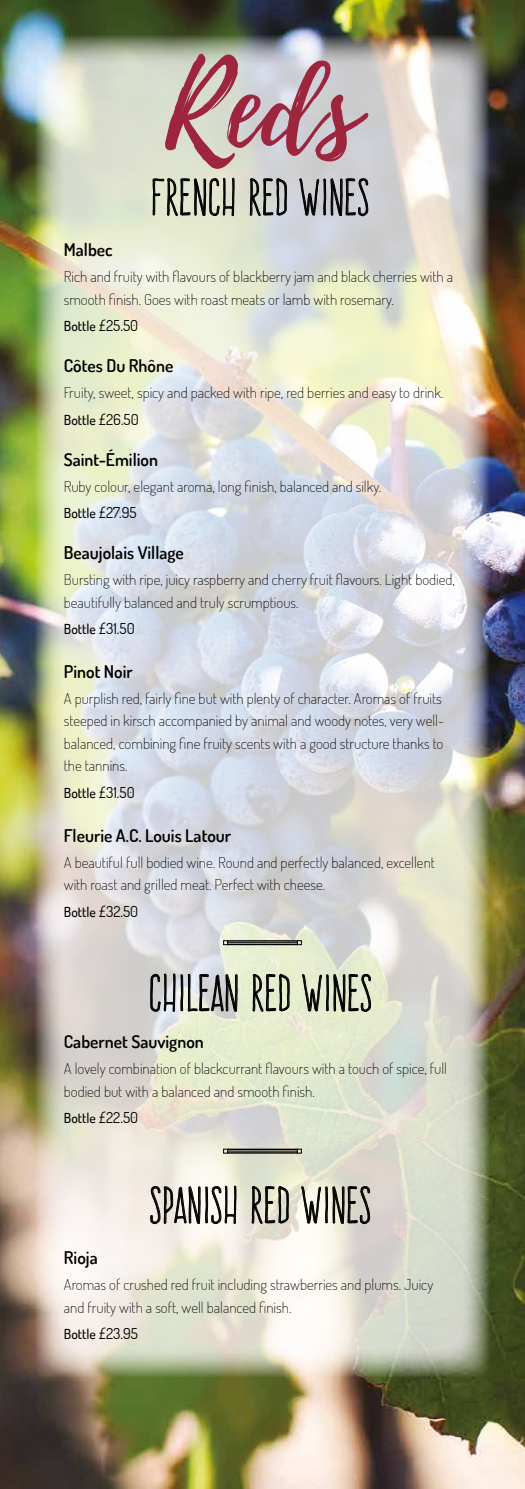
<style>
.page{position:relative;width:525px;height:1489px;background:#fff}
.page>*{position:absolute;margin:0;border:0;box-sizing:border-box;transform-origin:0 0}
.t1{font:115px "Playlist Script";color:#9d253e}
.t2{font:45px "Frente H1";color:#000}
.t3{font:600 17.5px "Dosis";color:#000}
.t4{font:200 15px/22.5px "Dosis";color:#000}
.t5{font:500 13.75px "Dosis";color:#000}
.s1{font-weight:400;font-size:15px}
</style>
<div class="page">
<img style="left:0;top:0;width:524px;height:1488px">
<img style="left:35px;top:35px;width:454px;height:1341px">
<svg style="left:152px;top:164px;width:82px;height:74px;background:#c3c6b1"></svg>
<svg style="left:249px;top:164px;width:38px;height:89px;background:#b9bdbb"></svg>
<svg style="left:299px;top:164px;width:69px;height:70px;background:#afb0b6"></svg>
<svg style="left:252px;top:960px;width:38px;height:88px;background:#c9cfb4"></svg>
<svg style="left:302px;top:960px;width:69px;height:70px;background:#c2c8b0"></svg>
<svg style="left:150px;top:1167px;width:86px;height:78px"></svg>
<svg style="left:251px;top:1172px;width:38px;height:88px;background:#cac9ba"></svg>
<svg style="left:301px;top:1172px;width:69px;height:70px;background:#c6c3b8"></svg>
<hr style="left:227px;top:940px;width:70px;height:1px;background:#000">
<hr style="left:227px;top:942px;width:70px;height:1px;background:#000">
<hr style="left:227px;top:943px;width:70px;height:2px;background:#000">
<svg style="left:150px;top:897px;width:89px;height:136px;background:#cccecc"></svg>
<svg style="left:297px;top:940px;width:5px;height:5px"></svg>
<hr style="left:227px;top:1148px;width:70px;height:1px;background:#000">
<hr style="left:227px;top:1150px;width:70px;height:1px;background:#000">
<hr style="left:227px;top:1152px;width:70px;height:1px;background:#000">
<svg style="left:223px;top:1148px;width:5px;height:5px"></svg>
<svg style="left:297px;top:1148px;width:5px;height:5px"></svg>
<h1 class="t1" style="left:165px;top:24px;width:196px">Reds</h1>
<h2 class="t2" style="left:151px;top:172px;width:219px">FRENCH RED WINES</h2>
<p class="t3" style="left:64px;top:238px;width:50px">Malbec</p>
<p class="t4" style="left:64px;top:265px;width:390px">Rich and fruity with flavours of blackberry jam and black cherries with a smooth finish. Goes with roast meats or lamb with rosemary.</p>
<p class="t5" style="left:64px;top:317px;width:76px">Bottle <span class="s1">£25.50</span></p>
<p class="t3" style="left:64px;top:354px;width:111px">Côtes Du Rhône</p>
<p class="t4" style="left:64px;top:381px;width:381px">Fruity, sweet, spicy and packed with ripe, red berries and easy to drink.</p>
<p class="t5" style="left:64px;top:410px;width:76px">Bottle <span class="s1">£26.50</span></p>
<p class="t3" style="left:64px;top:448px;width:96px">Saint-Émilion</p>
<p class="t4" style="left:64px;top:474px;width:319px">Ruby colour, elegant aroma, long finish, balanced and silky.</p>
<p class="t5" style="left:64px;top:504px;width:74px">Bottle <span class="s1">£27.95</span></p>
<p class="t3" style="left:64px;top:541px;width:121px">Beaujolais Village</p>
<p class="t4" style="left:64px;top:568px;width:392px">Bursting with ripe, juicy raspberry and cherry fruit flavours. Light bodied, beautifully balanced and truly scrumptious.</p>
<p class="t5" style="left:64px;top:620px;width:72px">Bottle <span class="s1">£31.50</span></p>
<p class="t3" style="left:64px;top:660px;width:70px">Pinot Noir</p>
<p class="t4" style="left:64px;top:686px;width:381px">A purplish red, fairly fine but with plenty of character. Aromas of fruits steeped in kirsch accompanied by animal and woody notes, very well&shy;balanced, combining fine fruity scents with a good structure thanks to the tannins.</p>
<p class="t5" style="left:64px;top:783px;width:72px">Bottle <span class="s1">£31.50</span></p>
<p class="t3" style="left:64px;top:823px;width:169px">Fleurie A.C. Louis Latour</p>
<p class="t4" style="left:64px;top:850px;width:372px">A beautiful full bodied wine. Round and perfectly balanced, excellent with roast and grilled meat. Perfect with cheese.</p>
<p class="t5" style="left:64px;top:902px;width:76px">Bottle <span class="s1">£32.50</span></p>
<h2 class="t2" style="left:148px;top:967px;width:225px">CHILEAN RED WINES</h2>
<p class="t3" style="left:64px;top:1030px;width:141px">Cabernet Sauvignon</p>
<p class="t4" style="left:64px;top:1057px;width:384px">A lovely combination of blackcurrant flavours with a touch of spice, full bodied but with a balanced and smooth finish.</p>
<p class="t5" style="left:64px;top:1109px;width:76px">Bottle <span class="s1">£22.50</span></p>
<h2 class="t2" style="left:149px;top:1179px;width:223px">SPANISH RED WINES</h2>
<p class="t3" style="left:64px;top:1246px;width:35px">Rioja</p>
<p class="t4" style="left:64px;top:1272px;width:371px">Aromas of crushed red fruit including strawberries and plums. Juicy and fruity with a soft, well balanced finish.</p>
<p class="t5" style="left:64px;top:1324px;width:76px">Bottle <span class="s1">£23.95</span></p>
</div>
